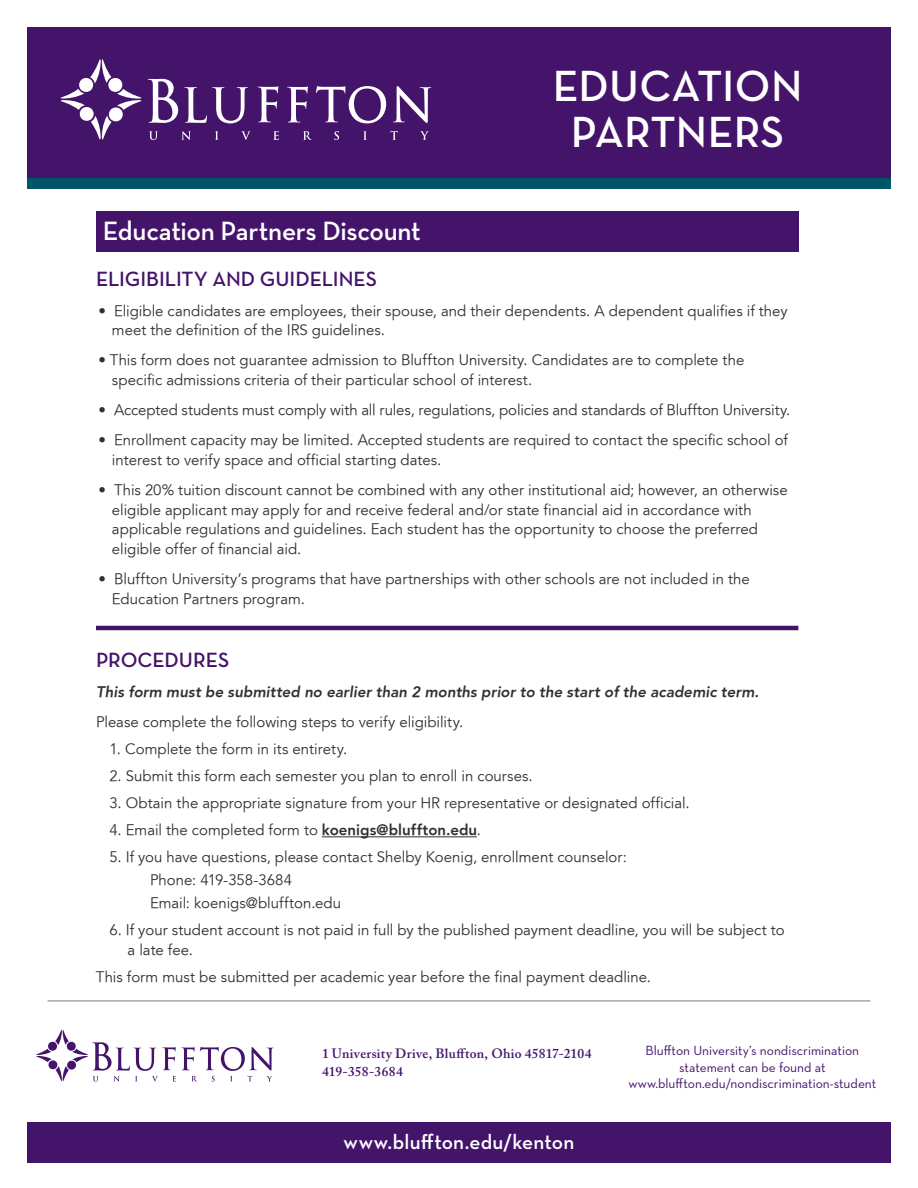
<style>
.page{position:relative;width:918px;height:1188px;background:#fff}
.page>*{position:absolute;margin:0;border:0;box-sizing:border-box;transform-origin:0 0}
.t1{font:600 44.4px/45.8px "Neutra Text";letter-spacing:-.005em;color:#fff;text-align:center}
.t2{font:600 27px "Neutra Text";letter-spacing:-.01em;color:#fff}
.t3{font:600 21px "Neutra Text";color:#44146b}
.t4{font:600 21px "Neutra Text";letter-spacing:.01em;color:#fff}
.t5{font:300 15px/19.5px "Avenir 45";color:#312f30}
.t6{font:italic 800 15px "Avenir";letter-spacing:.005em;color:#312f30}
.t7{font:13.5px/16.5px "Neutra Text";color:#44146b;text-align:center}
.t8{font:600 13.5px/17.9px "Adobe Caslon Pro";letter-spacing:.02em;color:#44146b}
.s1{font-family:"Avenir";font-weight:800}
</style>
<div class="page">
<div style="left:27px;top:27px;width:864px;height:158px;background:#44146b"></div>
<div style="left:27px;top:179px;width:864px;height:10px;background:#005568"></div>
<svg style="left:184px;top:87px;width:64px;height:36px"></svg>
<svg style="left:148px;top:79px;width:30px;height:44px"></svg>
<svg style="left:258px;top:86px;width:20px;height:36px"></svg>
<svg style="left:287px;top:86px;width:21px;height:36px"></svg>
<svg style="left:316px;top:86px;width:70px;height:37px"></svg>
<svg style="left:393px;top:86px;width:38px;height:37px"></svg>
<svg style="left:149px;top:131px;width:9px;height:9px"></svg>
<svg style="left:181px;top:131px;width:10px;height:9px"></svg>
<svg style="left:215px;top:131px;width:4px;height:9px"></svg>
<svg style="left:241px;top:131px;width:10px;height:9px"></svg>
<svg style="left:273px;top:131px;width:6px;height:9px"></svg>
<svg style="left:303px;top:131px;width:9px;height:9px"></svg>
<svg style="left:334px;top:131px;width:5px;height:9px"></svg>
<svg style="left:363px;top:131px;width:4px;height:9px"></svg>
<svg style="left:390px;top:131px;width:8px;height:9px"></svg>
<svg style="left:420px;top:131px;width:9px;height:9px"></svg>
<svg style="left:61px;top:59px;width:81px;height:81px"></svg>
<hr style="left:322px;top:836px;width:155px;height:1px;background:#312f30">
<div style="left:27px;top:1123px;width:864px;height:40px;background:#44146b"></div>
<svg style="left:36px;top:1030px;width:238px;height:52px"></svg>
<hr style="left:48px;top:1000px;width:822px;height:1px;background:#918883">
<div style="left:96px;top:211px;width:702px;height:41px;background:#44146b"></div>
<hr style="left:96px;top:626px;width:702px;height:4px;background:#44146b">
<h2 class="t2" style="left:103px;top:215px;width:320px">Education Partners Discount</h2>
<h1 class="t1" style="left:553px;top:62px;width:251px">EDUCATION<br>PARTNERS</h1>
<h3 class="t3" style="left:96px;top:266px;width:283px">ELIGIBILITY AND GUIDELINES</h3>
<p class="t5" style="left:112px;top:301px;width:677px;text-indent:-14px">• Eligible candidates are employees, their spouse, and their dependents. A dependent qualifies if they meet the definition of the IRS guidelines.</p>
<p class="t5" style="left:112px;top:351px;width:634px;text-indent:-14px">• This form does not guarantee admission to Bluffton University. Candidates are to complete the specific admissions criteria of their particular school of interest.</p>
<p class="t5" style="left:98px;top:401px;width:694px">• Accepted students must comply with all rules, regulations, policies and standards of Bluffton University.</p>
<p class="t5" style="left:112px;top:431px;width:678px;text-indent:-14px">• Enrollment capacity may be limited. Accepted students are required to contact the specific school of interest to verify space and official starting dates.</p>
<p class="t5" style="left:112px;top:481px;width:677px;text-indent:-14px">• This 20% tuition discount cannot be combined with any other institutional aid; however, an otherwise eligible applicant may apply for and receive federal and/or state financial aid in accordance with applicable regulations and guidelines. Each student has the opportunity to choose the preferred eligible offer of financial aid.</p>
<p class="t5" style="left:112px;top:570px;width:640px;text-indent:-14px">• Bluffton University’s programs that have partnerships with other schools are not included in the<br>Education Partners program.</p>
<h3 class="t3" style="left:96px;top:647px;width:135px">PROCEDURES</h3>
<p class="t6" style="left:96px;top:683px;width:664px">This form must be submitted no earlier than 2 months prior to the start of the academic term.</p>
<p class="t5" style="left:96px;top:713px;width:369px">Please complete the following steps to verify eligibility.</p>
<p class="t5" style="left:110px;top:740px;width:239px">1. Complete the form in its entirety.</p>
<p class="t5" style="left:110px;top:767px;width:425px">2. Submit this form each semester you plan to enroll in courses.</p>
<p class="t5" style="left:110px;top:794px;width:582px">3. Obtain the appropriate signature from your HR representative or designated official.</p>
<p class="t5" style="left:110px;top:821px;width:373px">4. Email the completed form to <span class="s1">koenigs@bluffton.edu</span>.</p>
<p class="t5" style="left:150px;top:846px;width:478px;line-height:23px;text-indent:-40px">5. If you have questions, please contact Shelby Koenig, enrollment counselor:<br>Phone: 419-358-3684<br>Email: koenigs@bluffton.edu</p>
<p class="t5" style="left:128px;top:921px;width:659px;text-indent:-18px">6. If your student account is not paid in full by the published payment deadline, you will be subject to a late fee.</p>
<p class="t5" style="left:96px;top:968px;width:557px">This form must be submitted per academic year before the final payment deadline.</p>
<p class="t8" style="left:322px;top:1045px;width:271px">1 University Drive, Bluffton, Ohio 45817-2104<br>419-358-3684</p>
<h3 class="t4" style="left:344px;top:1129px;width:232px">www.bluffton.edu/kenton</h3>
<p class="t7" style="left:628px;top:1042px;width:250px">Bluffton University’s nondiscrimination statement can be found at www.bluffton.edu/nondiscrimination-student</p>
</div>
